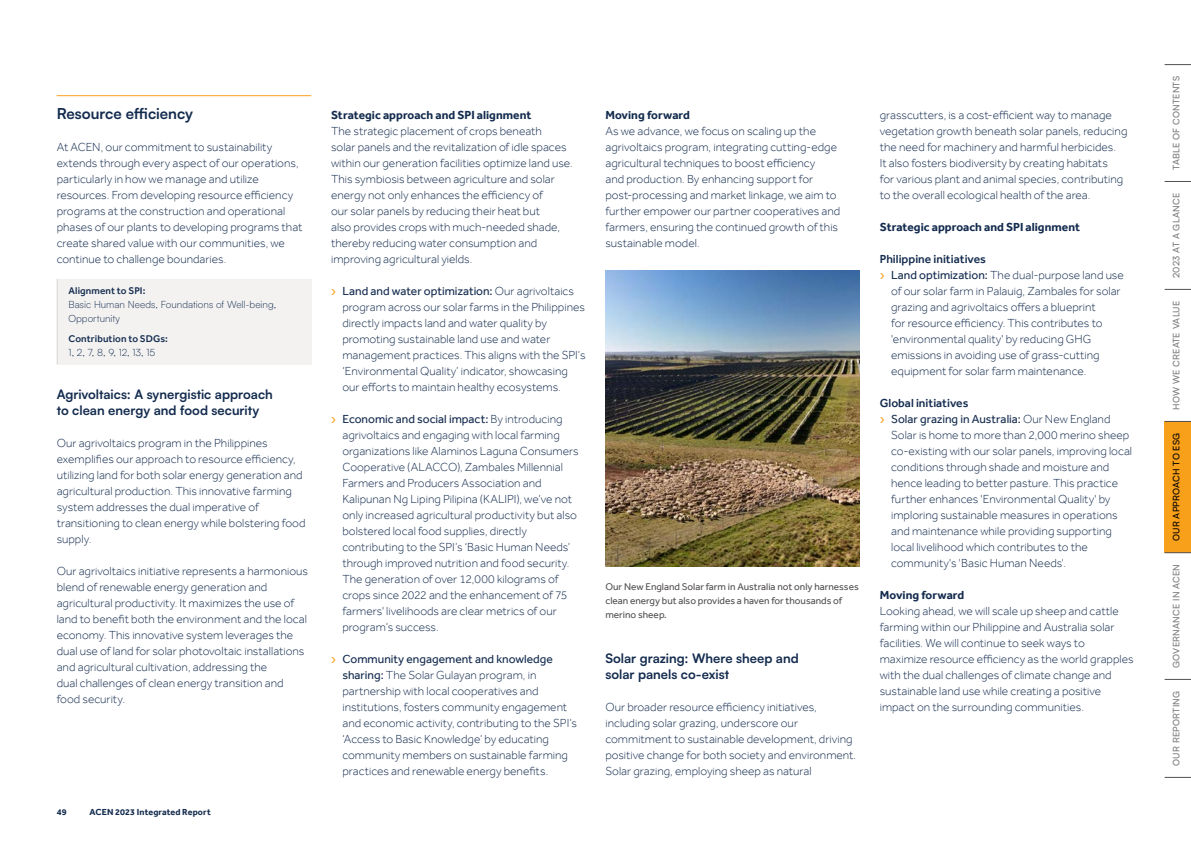
<style>
.page{position:relative;width:1191px;height:842px;background:#fff}
.page>*{position:absolute;margin:0;border:0;box-sizing:border-box;transform-origin:0 0}
.t1{font:700 15px "Satoshi";color:#132b4e}
.t2{font:700 13px/16px "Satoshi";color:#132b4e}
.t3{font:300 12px/16px "Effra";color:#132b4e}
.t4{font:700 12px "Effra";color:#132b4e}
.t5{font:500 12px "Effra";color:#132b4e}
.t6{font:12px "Effra";color:#132b4e}
.t7{font:10px/14px "Effra";color:#53504f}
.t8{font:300 10px/14px "Satoshi";color:#132b4e}
.t9{font:500 10px "Effra";letter-spacing:.01em;color:#132b4e}
.t10{font:500 9px "Satoshi";letter-spacing:.025em;color:#7f7c7c}
.t11{font:700 9px "Effra";letter-spacing:.015em;color:#132b4e}
.t12{font:500 9px "Satoshi";letter-spacing:.02em;color:#000}
.s1{font-family:"Satoshi";font-weight:500;color:#f9a01b}
.s2{font-weight:400}
.s3{font-weight:300}
</style>
<div class="page">
<hr style="left:57px;top:95px;width:254px;height:1px;background:#f9a01b">
<div style="left:57px;top:279px;width:254px;height:85px;background:#f3f2f1"></div>
<hr style="left:57px;top:279px;width:1px;height:85px;background:#d5d3d3">
<img style="left:605px;top:271px;width:255px;height:296px">
<svg style="left:1164px;top:64px;width:27px;height:1px"></svg>
<div style="left:1164px;top:422px;width:27px;height:131px;background:#f9a01b"></div>
<svg style="left:1164px;top:289px;width:27px;height:1px"></svg>
<svg style="left:1164px;top:421px;width:27px;height:1px"></svg>
<svg style="left:1164px;top:552px;width:27px;height:1px"></svg>
<svg style="left:1164px;top:679px;width:27px;height:1px"></svg>
<svg style="left:1164px;top:777px;width:27px;height:1px"></svg>
<svg style="left:1164px;top:181px;width:27px;height:1px"></svg>
<p class="t1" style="left:57px;top:103px;width:138px">Resource efficiency</p>
<p class="t3" style="left:57px;top:139px;width:247px">At ACEN, our commitment to sustainability extends through every aspect of our operations, particularly in how we manage and utilize resources. From developing resource efficiency programs at the construction and operational phases of our plants to developing programs that create shared value with our communities, we continue to challenge boundaries.</p>
<p class="t9" style="left:69px;top:285px;width:79px">Alignment to SPI:</p>
<p class="t8" style="left:69px;top:297px;width:209px">Basic Human Needs, Foundations of Well-being,<br>Opportunity</p>
<p class="t9" style="left:69px;top:332px;width:101px">Contribution to SDGs:</p>
<p class="t8" style="left:69px;top:345px;width:88px">1, 2, 7, 8, 9, 12, 13, 15</p>
<p class="t2" style="left:57px;top:385px;width:218px">Agrivoltaics: A synergistic approach to clean energy and food security</p>
<p class="t3" style="left:57px;top:435px;width:250px">Our agrivoltaics program in the Philippines exemplifies our approach to resource efficiency, utilizing land for both solar energy generation and agricultural production. This innovative farming system addresses the dual imperative of transitioning to clean energy while bolstering food supply.</p>
<p class="t3" style="left:57px;top:563px;width:253px">Our agrivoltaics initiative represents a harmonious blend of renewable energy generation and agricultural productivity. It maximizes the use of land to benefit both the environment and the local economy. This innovative system leverages the dual use of land for solar photovoltaic installations and agricultural cultivation, addressing the<br>dual challenges of clean energy transition and food security.</p>
<p class="t11" style="left:57px;top:806px;width:11px">49</p>
<p class="t11" style="left:89px;top:806px;width:123px">ACEN 2023 Integrated Report</p>
<p class="t4" style="left:331px;top:108px;width:202px">Strategic approach and SPI alignment</p>
<p class="t3" style="left:331px;top:123px;width:243px">The strategic placement of crops beneath<br>solar panels and the revitalization of idle spaces within our generation facilities optimize land use.<br>This symbiosis between agriculture and solar energy not only enhances the efficiency of<br>our solar panels by reducing their heat but<br>also provides crops with much-needed shade, thereby reducing water consumption and improving agricultural yields.</p>
<p class="t3" style="left:342px;top:283px;width:245px;text-indent:-11px"><span class="s1">›</span> <span class="s2">Land and water optimization:</span> Our agrivoltaics program across our solar farms in the Philippines directly impacts land and water quality by promoting sustainable land use and water management practices. This aligns with the SPI’s ‘Environmental Quality’ indicator, showcasing our efforts to maintain healthy ecosystems.</p>
<p class="t3" style="left:342px;top:411px;width:238px;text-indent:-11px"><span class="s1">›</span> <span class="s2">Economic and social impact:</span> By introducing agrivoltaics and engaging with local farming organizations like Alaminos Laguna Consumers Cooperative (ALACCO), Zambales Millennial Farmers and Producers Association and Kalipunan Ng Liping Pilipina (KALIPI), we’ve not only increased agricultural productivity but also bolstered local food supplies, directly contributing to the SPI’s ‘Basic Human Needs’ through improved nutrition and food security.<br>The generation of over 12,000 kilograms of crops since 2022 and the enhancement of 75 farmers' livelihoods are clear metrics of our program’s success.</p>
<p class="t3" style="left:342px;top:651px;width:236px;text-indent:-11px"><span class="s1">›</span> <span class="s2">Community engagement and knowledge sharing:</span> The Solar Gulayan program, in partnership with local cooperatives and institutions, fosters community engagement and economic activity, contributing to the SPI’s ‘Access to Basic Knowledge’ by educating community members on sustainable farming practices and renewable energy benefits.</p>
<p class="t4" style="left:605px;top:108px;width:86px">Moving forward</p>
<p class="t3" style="left:605px;top:123px;width:236px">As we advance, we focus on scaling up the agrivoltaics program, integrating cutting-edge agricultural techniques to boost efficiency<br>and production. By enhancing support for post-processing and market linkage, we aim to further empower our partner cooperatives and farmers, ensuring the continued growth of this sustainable model.</p>
<p class="t7" style="left:605px;top:579px;width:255px">Our New England Solar farm in Australia not only harnesses clean energy but also provides a haven for thousands of merino sheep.</p>
<p class="t2" style="left:605px;top:649px;width:195px">Solar grazing: Where sheep and solar panels co-exist</p>
<p class="t3" style="left:605px;top:699px;width:252px">Our broader resource efficiency initiatives, including solar grazing, underscore our commitment to sustainable development, driving positive change for both society and environment.<br>Solar grazing, employing sheep as natural</p>
<p class="t3" style="left:879px;top:107px;width:249px">grasscutters, is a cost-efficient way to manage vegetation growth beneath solar panels, reducing the need for machinery and harmful herbicides.<br>It also fosters biodiversity by creating habitats<br>for various plant and animal species, contributing to the overall ecological health of the area.</p>
<p class="t4" style="left:879px;top:219px;width:202px">Strategic approach and SPI alignment</p>
<p class="t5" style="left:879px;top:251px;width:108px">Philippine initiatives</p>
<p class="t3" style="left:879px;top:266px;width:245px"><span class="s1">›</span> <span class="s2">Land optimization:</span> The dual-purpose land use</p>
<p class="t3" style="left:891px;top:282px;width:231px">of our solar farm in Palauig, Zambales for solar</p>
<p class="t3" style="left:891px;top:298px;width:206px">grazing and agrivoltaics offers a blueprint</p>
<p class="t3" style="left:891px;top:314px;width:213px">for resource efficiency. This contributes to</p>
<p class="t3" style="left:891px;top:330px;width:202px">'environmental quality' by reducing GHG</p>
<p class="t3" style="left:891px;top:346px;width:210px">emissions in avoiding use of grass-cutting</p>
<p class="t3" style="left:891px;top:362px;width:197px">equipment for solar farm maintenance.</p>
<p class="t5" style="left:879px;top:395px;width:90px">Global initiatives</p>
<p class="t6" style="left:879px;top:411px;width:232px"><span class="s1">›</span> Solar grazing in Australia: <span class="s3">Our New England</span></p>
<p class="t3" style="left:891px;top:426px;width:240px">Solar is home to more than 2,000 merino sheep</p>
<p class="t3" style="left:891px;top:442px;width:242px">co-existing with our solar panels, improving local</p>
<p class="t3" style="left:891px;top:458px;width:220px">conditions through shade and moisture and</p>
<p class="t3" style="left:891px;top:474px;width:228px">hence leading to better pasture. This practice</p>
<p class="t3" style="left:891px;top:490px;width:221px">further enhances 'Environmental Quality' by</p>
<p class="t3" style="left:891px;top:506px;width:228px">imploring sustainable measures in operations</p>
<p class="t3" style="left:891px;top:522px;width:222px">and maintenance while providing supporting</p>
<p class="t3" style="left:891px;top:538px;width:198px">local livelihood which contributes to the</p>
<p class="t3" style="left:891px;top:554px;width:176px">community's 'Basic Human Needs'.</p>
<p class="t4" style="left:879px;top:587px;width:86px">Moving forward</p>
<p class="t3" style="left:879px;top:602px;width:255px">Looking ahead, we will scale up sheep and cattle farming within our Philippine and Australia solar facilities. We will continue to seek ways to maximize resource efficiency as the world grapples with the dual challenges of climate change and sustainable land use while creating a positive impact on the surrounding communities.</p>
<p class="t10" style="left:1170px;top:170px;width:95px;rotate:-90deg">TABLE OF CONTENTS</p>
<p class="t10" style="left:1170px;top:278px;width:86px;rotate:-90deg">2023 AT A GLANCE</p>
<p class="t10" style="left:1170px;top:410px;width:111px;rotate:-90deg">HOW WE CREATE VALUE</p>
<p class="t12" style="left:1170px;top:541px;width:110px;rotate:-90deg">OUR APPROACH TO ESG</p>
<p class="t10" style="left:1170px;top:668px;width:105px;rotate:-90deg">GOVERNANCE IN ACEN</p>
<p class="t10" style="left:1170px;top:766px;width:77px;rotate:-90deg">OUR REPORTING</p>
</div>
